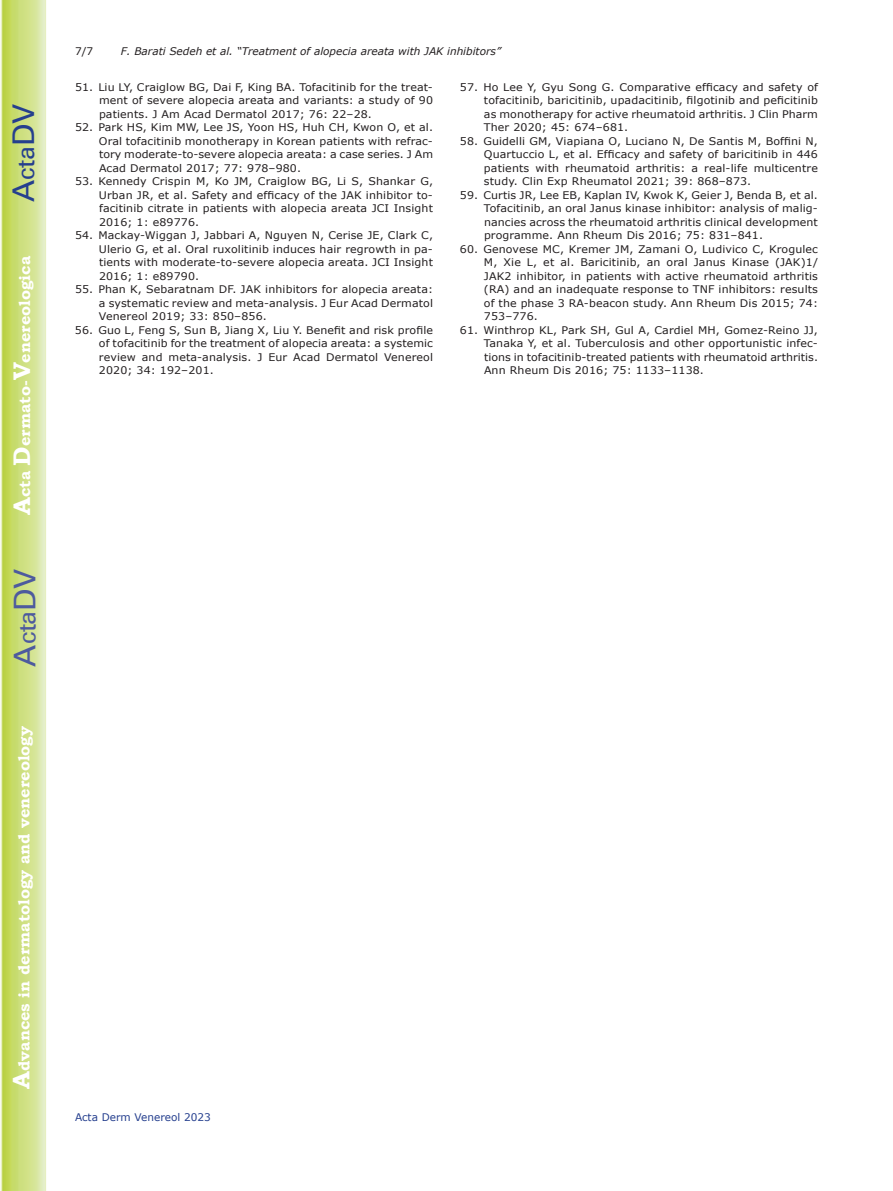
<style>
.page{position:relative;width:893px;height:1191px;background:#fff}
.page>*{position:absolute;margin:0;border:0;box-sizing:border-box;transform-origin:0 0}
.t1{font:30px "Univers";color:#4d5a9e}
.t2{font:30px "Univers";color:#253f8e}
.t3{font:700 15.75px "Bookman Old Style";color:#fff}
.t4{font:10.5px/13.5px "Verdana";letter-spacing:.01em;color:#231f20;text-align:justify;scale:1.05 1}
.t5{font:italic 10.5px "Verdana";color:#231f20}
.t6{font:10.5px "Verdana";color:#253f8e}
.t7{font:10.5px "Verdana";letter-spacing:.01em;color:#231f20}
.s1{font-size:24px}
</style>
<div class="page">
<svg style="left:1px;top:0;width:45px;height:1191px;background:#cfe084"></svg>
<h1 class="t2" style="left:6px;top:202px;width:100px;rotate:-90deg">A<span class="s1">cta</span>DV</h1>
<h2 class="t3" style="left:15px;top:515px;width:260px;rotate:-90deg"><span class="s1">A</span>cta <span class="s1">D</span>ermato-<span class="s1">V</span>enereologica</h2>
<h1 class="t1" style="left:7px;top:666px;width:100px;rotate:-90deg">A<span class="s1">cta</span>DV</h1>
<h2 class="t3" style="left:15px;top:1088px;width:364px;rotate:-90deg"><span class="s1">A</span>dvances in dermatology and venereology</h2>
<p class="t7" style="left:75px;top:44px;width:20px">7/7</p>
<p class="t5" style="left:121px;top:44px;width:381px">F. Barati Sedeh et al. “Treatment of alopecia areata with JAK inhibitors”</p>
<p class="t4" style="left:99px;top:80px;width:320px;text-indent:-24px">51. Liu LY, Craiglow BG, Dai F, King BA. Tofacitinib for the treat&shy;ment of severe alopecia areata and variants: a study of 90 patients. J Am Acad Dermatol 2017; 76: 22–28.</p>
<p class="t4" style="left:99px;top:120px;width:320px;text-indent:-24px">52. Park HS, Kim MW, Lee JS, Yoon HS, Huh CH, Kwon O, et al.<br>Oral tofacitinib monotherapy in Korean patients with refrac&shy;tory moderate-to-severe alopecia areata: a case series. J Am Acad Dermatol 2017; 77: 978–980.</p>
<p class="t4" style="left:99px;top:174px;width:320px;text-indent:-24px">53. Kennedy Crispin M, Ko JM, Craiglow BG, Li S, Shankar G, Urban JR, et al. Safety and efficacy of the JAK inhibitor to&shy;facitinib citrate in patients with alopecia areata JCI Insight 2016; 1: e89776.</p>
<p class="t4" style="left:99px;top:228px;width:320px;text-indent:-24px">54. Mackay-Wiggan J, Jabbari A, Nguyen N, Cerise JE, Clark C, Ulerio G, et al. Oral ruxolitinib induces hair regrowth in pa&shy;tients with moderate-to-severe alopecia areata. JCI Insight 2016; 1: e89790.</p>
<p class="t4" style="left:99px;top:282px;width:320px;text-indent:-24px">55. Phan K, Sebaratnam DF. JAK inhibitors for alopecia areata: a systematic review and meta-analysis. J Eur Acad Dermatol Venereol 2019; 33: 850–856.</p>
<p class="t4" style="left:99px;top:323px;width:320px;text-indent:-24px">56. Guo L, Feng S, Sun B, Jiang X, Liu Y. Benefit and risk profile of tofacitinib for the treatment of alopecia areata: a systemic review and meta-analysis. J Eur Acad Dermatol Venereol 2020; 34: 192–201.</p>
<p class="t4" style="left:484px;top:80px;width:320px;text-indent:-24px">57. Ho Lee Y, Gyu Song G. Comparative efficacy and safety of tofacitinib, baricitinib, upadacitinib, filgotinib and peficitinib as monotherapy for active rheumatoid arthritis. J Clin Pharm Ther 2020; 45: 674–681.</p>
<p class="t4" style="left:484px;top:134px;width:320px;text-indent:-24px">58. Guidelli GM, Viapiana O, Luciano N, De Santis M, Boffini N, Quartuccio L, et al. Efficacy and safety of baricitinib in 446 patients with rheumatoid arthritis: a real-life multicentre study. Clin Exp Rheumatol 2021; 39: 868–873.</p>
<p class="t4" style="left:484px;top:188px;width:320px;text-indent:-24px">59. Curtis JR, Lee EB, Kaplan IV, Kwok K, Geier J, Benda B, et al.<br>Tofacitinib, an oral Janus kinase inhibitor: analysis of malig&shy;nancies across the rheumatoid arthritis clinical development programme. Ann Rheum Dis 2016; 75: 831–841.</p>
<p class="t4" style="left:484px;top:242px;width:320px;text-indent:-24px">60. Genovese MC, Kremer JM, Zamani O, Ludivico C, Krogulec M, Xie L, et al. Baricitinib, an oral Janus Kinase (JAK)1/ JAK2 inhibitor, in patients with active rheumatoid arthritis (RA) and an inadequate response to TNF inhibitors: results of the phase 3 RA-beacon study. Ann Rheum Dis 2015; 74:<br>753–776.</p>
<p class="t4" style="left:484px;top:323px;width:320px;text-indent:-24px">61. Winthrop KL, Park SH, Gul A, Cardiel MH, Gomez-Reino JJ, Tanaka Y, et al. Tuberculosis and other opportunistic infec&shy;tions in tofacitinib-treated patients with rheumatoid arthritis.<br>Ann Rheum Dis 2016; 75: 1133–1138.</p>
<p class="t6" style="left:75px;top:1109px;width:137px">Acta Derm Venereol 2023</p>
</div>
